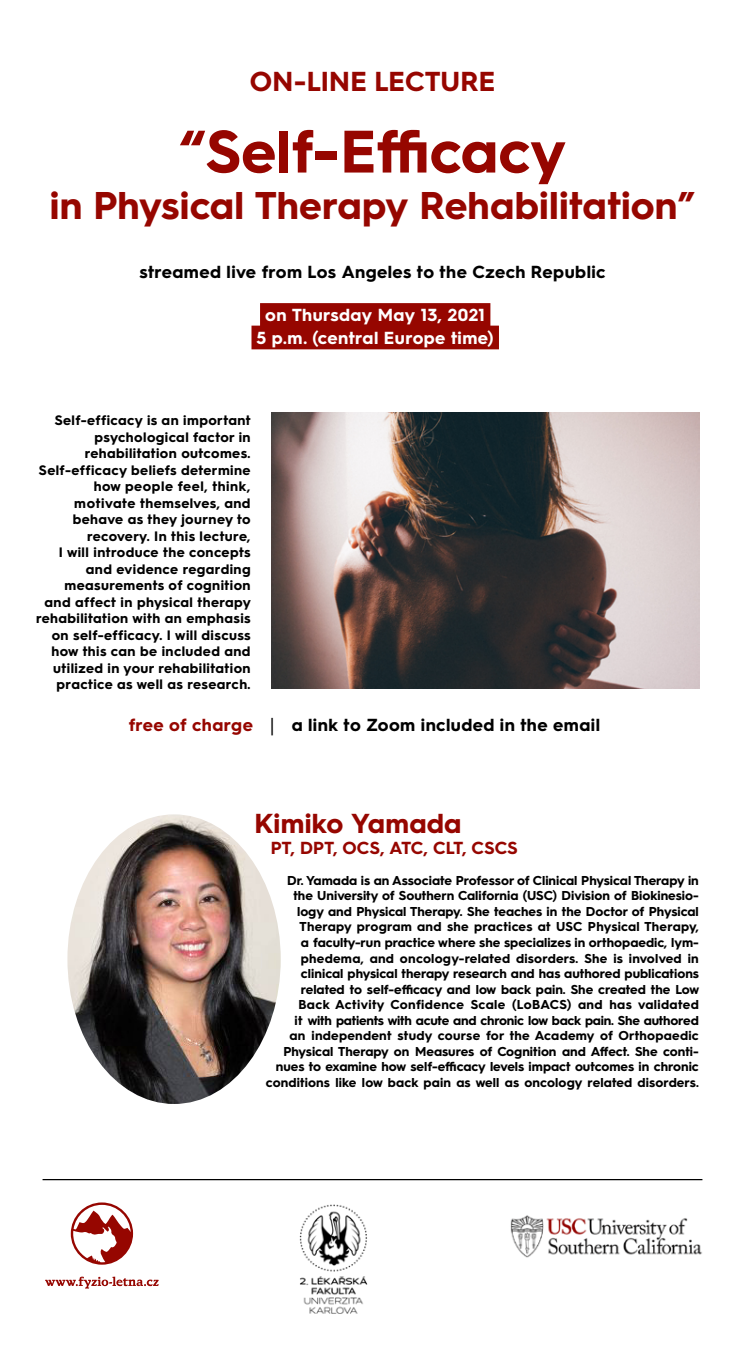
<style>
.page{position:relative;width:745px;height:1350px;background:#fff}
.page>*{position:absolute;margin:0;border:0;box-sizing:border-box;transform-origin:0 0}
.t1{font:700 60px "Hurme Geometric Sans 3";color:#960600}
.t2{font:700 38.75px "Hurme Geometric Sans 3";letter-spacing:.005em;color:#960600}
.t3{font:700 27.5px "Hurme Geometric Sans 3";letter-spacing:.01em;color:#960600}
.t4{font:700 17.5px "Hurme Geometric Sans 3";letter-spacing:.025em;color:#000}
.t5{font:700 17.5px/22.5px "Hurme Geometric Sans 3";letter-spacing:.025em;color:#fff;text-align:center}
.t6{font:700 17.5px "Hurme Geometric Sans 3";letter-spacing:.01em;color:#960600}
.t7{font:700 13.75px/16.5px "Hurme Geometric Sans 3";letter-spacing:.03em;color:#000;text-align:right}
.t8{font:700 13px/15.5px "Hurme Geometric Sans 3";color:#000;text-align:right}
.s1{color:#960600}
.s2{font-family:"Avenir";font-weight:500}
</style>
<div class="page">
<div style="left:260px;top:303px;width:230px;height:24px;background:#960600"></div>
<div style="left:251px;top:326px;width:247px;height:23px;background:#960600"></div>
<svg style="left:71px;top:1202px;width:62px;height:63px"></svg>
<svg style="left:45px;top:1277px;width:114px;height:12px"></svg>
<img style="left:510px;top:1215px;width:192px;height:43px">
<img style="left:67px;top:814px;width:213px;height:290px">
<img style="left:299px;top:1204px;width:69px;height:110px">
<hr style="left:42px;top:1179px;width:660px;height:1px;background:#000">
<img style="left:271px;top:413px;width:428px;height:276px">
<h3 class="t3" style="left:250px;top:62px;width:247px">ON-LINE LECTURE</h3>
<h1 class="t1" style="left:179px;top:109px;width:388px">“Self-Efficacy</h1>
<h2 class="t2" style="left:50px;top:178px;width:646px">in Physical Therapy Rehabilitation”</h2>
<h3 class="t4" style="left:139px;top:259px;width:467px">streamed live from Los Angeles to the Czech Republic</h3>
<h3 class="t5" style="left:256px;top:303px;width:238px">on Thursday May 13, 2021<br>5 p.m. (central Europe time)</h3>
<p class="t7" style="left:36px;top:411px;width:216px">Self-efficacy is an important psychological factor in rehabilitation outcomes.<br>Self-efficacy beliefs determine how people feel, think, motivate themselves, and behave as they journey to recovery. In this lecture,<br>I will introduce the concepts and evidence regarding measurements of cognition and affect in physical therapy rehabilitation with an emphasis on self-efficacy. I will discuss how this can be included and utilized in your rehabilitation practice as well as research.</p>
<h3 class="t4" style="left:129px;top:713px;width:472px"><span class="s1">free of charge</span> <span class="s2">︱</span> a link to Zoom included in the email</h3>
<h3 class="t3" style="left:254px;top:804px;width:208px">Kimiko Yamada</h3>
<h3 class="t6" style="left:271px;top:835px;width:248px">PT, DPT, OCS, ATC, CLT, CSCS</h3>
<p class="t8" style="left:266px;top:872px;width:434px">Dr. Yamada is an Associate Professor of Clinical Physical Therapy in the University of Southern California (USC) Division of Biokinesio&shy;logy and Physical Therapy. She teaches in the Doctor of Physical Therapy program and she practices at USC Physical Therapy,<br>a faculty-run practice where she specializes in orthopaedic, lym&shy;phedema, and oncology-related disorders. She is involved in clinical physical therapy research and has authored publications related to self-efficacy and low back pain. She created the Low<br>Back Activity Confidence Scale (LoBACS) and has validated<br>it with patients with acute and chronic low back pain. She authored<br>an independent study course for the Academy of Orthopaedic Physical Therapy on Measures of Cognition and Affect. She conti&shy;nues to examine how self-efficacy levels impact outcomes in chronic conditions like low back pain as well as oncology related disorders.</p>
</div>
